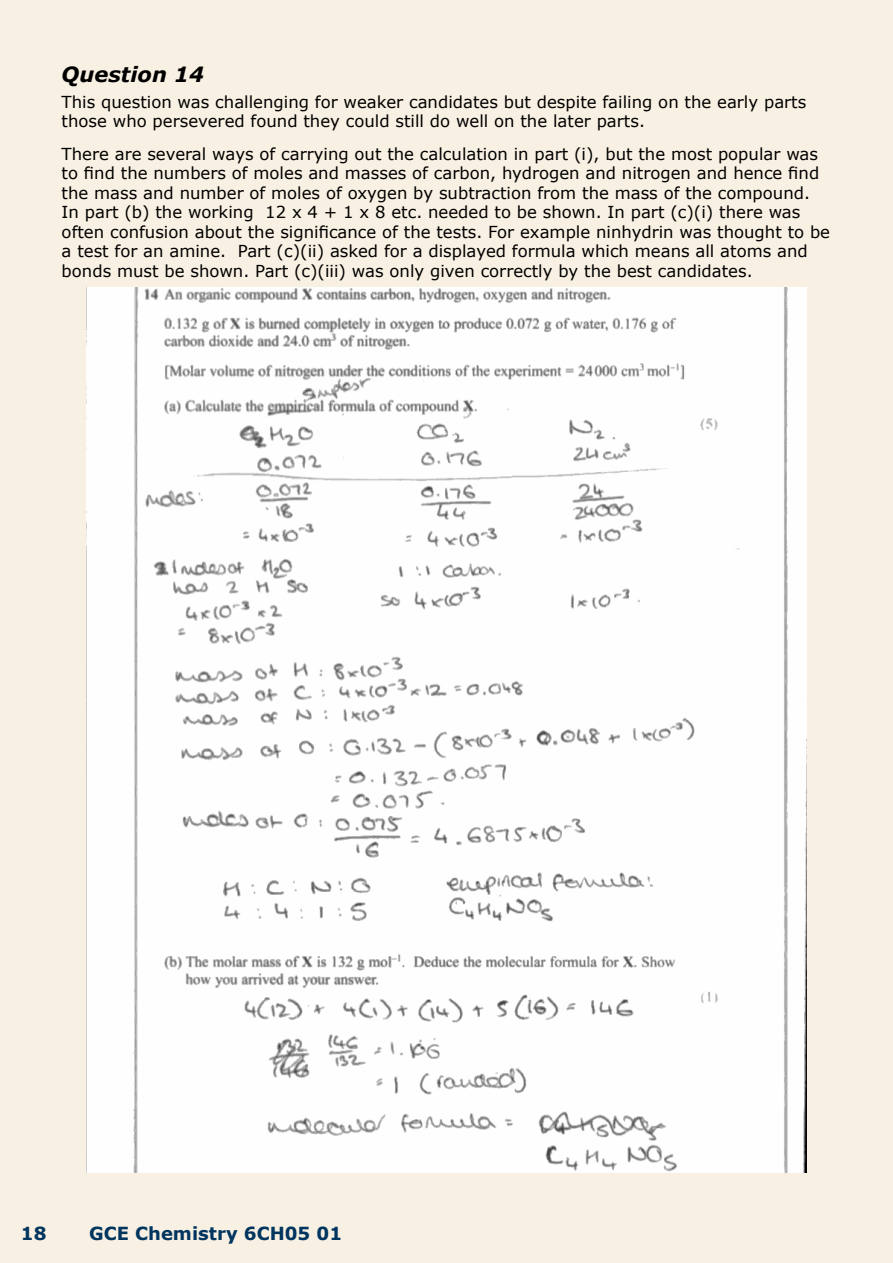
<style>
.page{position:relative;width:893px;height:1263px;background:#f8f0e2}
.page>*{position:absolute;margin:0;border:0;box-sizing:border-box;transform-origin:0 0}
.t1{font:italic 700 21px "Verdana";color:#000}
.t2{font:700 18px "Verdana";color:#00355f}
.t3{font:16.5px/19.5px "Verdana";color:#000}
</style>
<div class="page">
<img style="left:86px;top:287px;width:720px;height:886px">
<p class="t1" style="left:62px;top:61px;width:144px">Question 14</p>
<p class="t3" style="left:62px;top:92px;width:746px">This question was challenging for weaker candidates but despite failing on the early parts those who persevered found they could still do well on the later parts.</p>
<p class="t3" style="left:62px;top:143px;width:770px">There are several ways of carrying out the calculation in part (i), but the most popular was to find the numbers of moles and masses of carbon, hydrogen and nitrogen and hence find the mass and number of moles of oxygen by subtraction from the mass of the compound.<br>In part (b) the working 12 x 4 + 1 x 8 etc. needed to be shown. In part (c)(i) there was often confusion about the significance of the tests. For example ninhydrin was thought to be a test for an amine. Part (c)(ii) asked for a displayed formula which means all atoms and bonds must be shown. Part (c)(iii) was only given correctly by the best candidates.</p>
<p class="t2" style="left:21px;top:1222px;width:27px">18</p>
<p class="t2" style="left:89px;top:1222px;width:255px">GCE Chemistry 6CH05 01</p>
</div>
